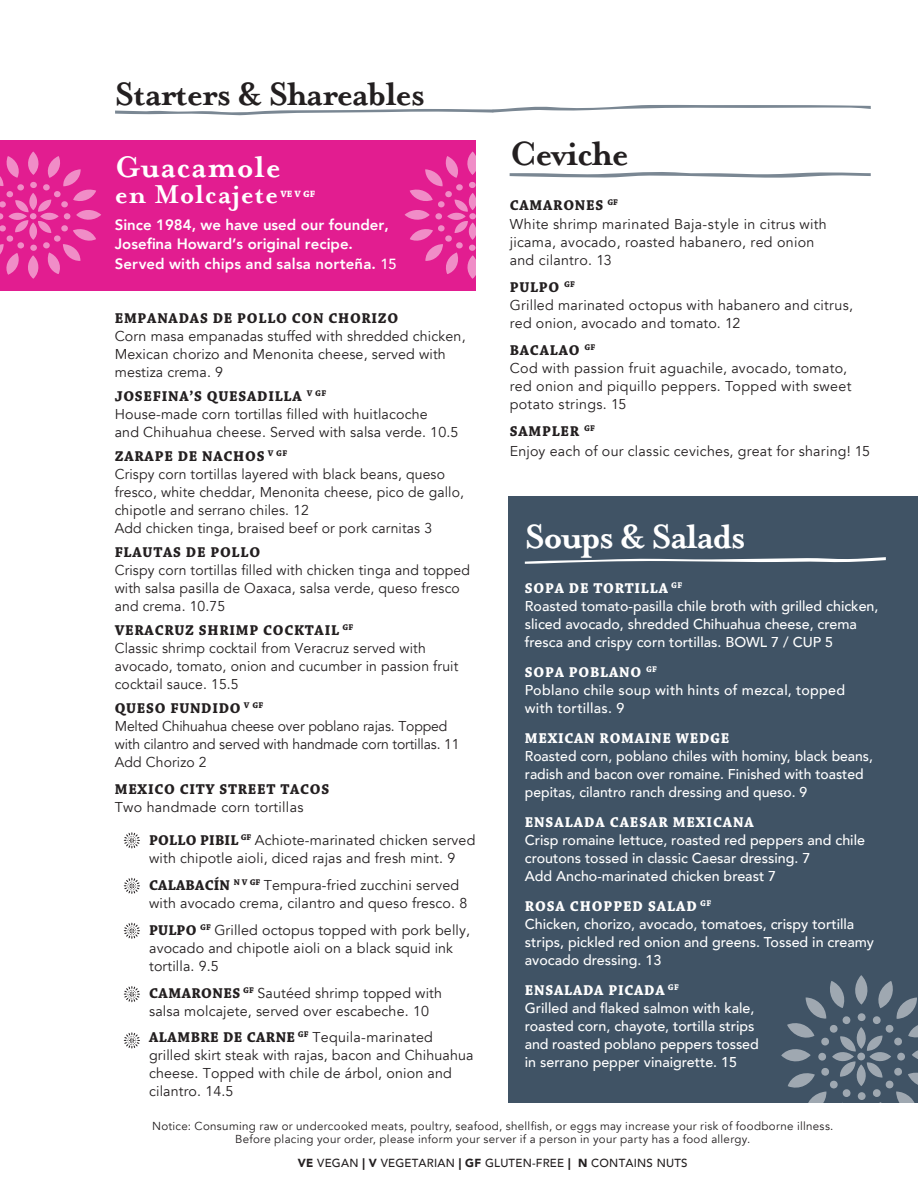
<style>
.page{position:relative;width:918px;height:1188px;background:#fff}
.page>*{position:absolute;margin:0;border:0;box-sizing:border-box;transform-origin:0 0}
.t1{font:700 39px "Mrs Eaves";letter-spacing:-.04em;color:#fff}
.t2{font:700 39px "Mrs Eaves";letter-spacing:-.03em;color:#231f20}
.t3{font:700 37.5px "Mrs Eaves";letter-spacing:-.03em;color:#231f20}
.t4{font:700 34.5px "Mrs Eaves";letter-spacing:.02em;color:#fff}
.t5{font:700 30px "Mrs Eaves";letter-spacing:.02em;color:#fff}
.t6{font:700 15px "Chaparral Pro";letter-spacing:.05em;color:#231f20}
.t7{font:700 15px "Chaparral Pro";letter-spacing:.05em;color:#fff}
.t8{font:800 15px/19.5px "Avenir";color:#fff}
.t9{font:14.25px/18px "Avenir";letter-spacing:.01em;color:#231f20}
.t10{font:500 14.25px/18px "Avenir";color:#fff}
.t11{font:14.25px/18px "Avenir";letter-spacing:-.01em;color:#231f20}
.t12{font:500 14.25px/18px "Avenir";letter-spacing:.02em;color:#fff}
.t13{font:500 11.7px "Avenir";letter-spacing:.02em;color:#231f20}
.t14{font:11.55px/13.5px "Avenir";letter-spacing:.025em;color:#231f20;text-align:center}
.t15{font:700 9.6px "Chaparral Pro";color:#fff}
.s1{font-weight:500;font-size:14.7px}
.s2{font-family:"Chaparral Pro";font-weight:700;font-size:15px}
.s3{font-weight:900}
</style>
<div class="page">
<div style="left:508px;top:496px;width:410px;height:606px;background:#405365"></div>
<svg style="left:781px;top:975px;width:137px;height:128px"></svg>
<svg style="left:510px;top:172px;width:361px;height:6px"></svg>
<div style="left:0;top:140px;width:476px;height:151px;background:#e21d90"></div>
<svg style="left:0;top:151px;width:101px;height:128px"></svg>
<svg style="left:405px;top:151px;width:71px;height:128px"></svg>
<svg style="left:525px;top:557px;width:361px;height:7px"></svg>
<svg style="left:124px;top:832px;width:16px;height:17px"></svg>
<svg style="left:124px;top:878px;width:16px;height:16px"></svg>
<svg style="left:124px;top:923px;width:16px;height:16px"></svg>
<svg style="left:124px;top:986px;width:16px;height:16px"></svg>
<svg style="left:124px;top:1032px;width:16px;height:17px"></svg>
<svg style="left:115px;top:105px;width:756px;height:10px"></svg>
<h2 class="t3" style="left:115px;top:72px;width:312px">Starters &amp; Shareables</h2>
<h1 class="t2" style="left:510px;top:131px;width:120px">Ceviche</h1>
<p class="t6" style="left:510px;top:196px;width:110px">CAMARONES <sup>GF</sup></p>
<p class="t9" style="left:510px;top:216px;width:319px">White shrimp marinated Baja-style in citrus with jicama, avocado, roasted habanero, red onion and cilantro. 13</p>
<p class="t6" style="left:510px;top:279px;width:67px">PULPO <sup>GF</sup></p>
<p class="t9" style="left:510px;top:297px;width:345px">Grilled marinated octopus with habanero and citrus, red onion, avocado and tomato. 12</p>
<p class="t6" style="left:510px;top:342px;width:87px">BACALAO <sup>GF</sup></p>
<p class="t9" style="left:510px;top:360px;width:343px">Cod with passion fruit aguachile, avocado, tomato, red onion and piquillo peppers. Topped with sweet potato strings. 15</p>
<p class="t6" style="left:510px;top:423px;width:87px">SAMPLER <sup>GF</sup></p>
<p class="t9" style="left:510px;top:442px;width:362px">Enjoy each of our classic ceviches, great for sharing! 15</p>
<h3 class="t4" style="left:115px;top:147px;width:167px">Guacamole</h3>
<h3 class="t5" style="left:115px;top:177px;width:165px">en Molcajete</h3>
<p class="t15" style="left:280px;top:189px;width:36px">VE V GF</p>
<p class="t8" style="left:115px;top:215px;width:283px">Since 1984, we have used our founder,<br>Josefina Howard’s original recipe.<br>Served with chips and salsa norteña. <span class="s1">15</span></p>
<p class="t6" style="left:115px;top:309px;width:285px">EMPANADAS DE POLLO CON CHORIZO</p>
<p class="t9" style="left:115px;top:327px;width:352px">Corn masa empanadas stuffed with shredded chicken,<br>Mexican chorizo and Menonita cheese, served with mestiza crema. 9</p>
<p class="t6" style="left:115px;top:387px;width:213px">JOSEFINA’S QUESADILLA <sup>V</sup> <sup>GF</sup></p>
<p class="t9" style="left:115px;top:405px;width:345px">House-made corn tortillas filled with huitlacoche<br>and Chihuahua cheese. Served with salsa verde. 10.5</p>
<p class="t6" style="left:115px;top:447px;width:174px">ZARAPE DE NACHOS <sup>V</sup> <sup>GF</sup></p>
<p class="t9" style="left:115px;top:465px;width:351px">Crispy corn tortillas layered with black beans, queso fresco, white cheddar, Menonita cheese, pico de gallo, chipotle and serrano chiles. 12<br>Add chicken tinga, braised beef or pork carnitas 3</p>
<p class="t6" style="left:115px;top:543px;width:147px">FLAUTAS DE POLLO</p>
<p class="t9" style="left:115px;top:561px;width:357px">Crispy corn tortillas filled with chicken tinga and topped with salsa pasilla de Oaxaca, salsa verde, queso fresco and crema. 10.75</p>
<p class="t6" style="left:115px;top:621px;width:240px">VERACRUZ SHRIMP COCKTAIL <sup>GF</sup></p>
<p class="t9" style="left:115px;top:639px;width:345px">Classic shrimp cocktail from Veracruz served with avocado, tomato, onion and cucumber in passion fruit cocktail sauce. 15.5</p>
<p class="t6" style="left:115px;top:699px;width:150px">QUESO FUNDIDO <sup>V</sup> <sup>GF</sup></p>
<p class="t11" style="left:115px;top:717px;width:346px">Melted Chihuahua cheese over poblano rajas. Topped with cilantro and served with handmade corn tortillas. 11<br>Add Chorizo 2</p>
<p class="t6" style="left:115px;top:780px;width:216px">MEXICO CITY STREET TACOS</p>
<p class="t9" style="left:115px;top:798px;width:190px">Two handmade corn tortillas</p>
<h1 class="t1" style="left:525px;top:514px;width:223px">Soups &amp; Salads</h1>
<p class="t7" style="left:525px;top:579px;width:159px">SOPA DE TORTILLA <sup>GF</sup></p>
<p class="t10" style="left:525px;top:596px;width:355px">Roasted tomato-pasilla chile broth with grilled chicken, sliced avocado, shredded Chihuahua cheese, crema fresca and crispy corn tortillas. BOWL 7 / CUP 5</p>
<p class="t7" style="left:525px;top:663px;width:134px">SOPA POBLANO <sup>GF</sup></p>
<p class="t12" style="left:525px;top:680px;width:322px">Poblano chile soup with hints of mezcal, topped with tortillas. 9</p>
<p class="t7" style="left:525px;top:729px;width:206px">MEXICAN ROMAINE WEDGE</p>
<p class="t10" style="left:525px;top:746px;width:350px">Roasted corn, poblano chiles with hominy, black beans, radish and bacon over romaine. Finished with toasted pepitas, cilantro ranch dressing and queso. 9</p>
<p class="t7" style="left:525px;top:813px;width:231px">ENSALADA CAESAR MEXICANA</p>
<p class="t10" style="left:525px;top:830px;width:342px">Crisp romaine lettuce, roasted red peppers and chile croutons tossed in classic Caesar dressing. 7<br>Add Ancho-marinated chicken breast 7</p>
<p class="t7" style="left:525px;top:897px;width:188px">ROSA CHOPPED SALAD <sup>GF</sup></p>
<p class="t10" style="left:525px;top:914px;width:351px">Chicken, chorizo, avocado, tomatoes, crispy tortilla strips, pickled red onion and greens. Tossed in creamy avocado dressing. 13</p>
<p class="t7" style="left:525px;top:981px;width:156px">ENSALADA PICADA <sup>GF</sup></p>
<p class="t10" style="left:525px;top:998px;width:235px">Grilled and flaked salmon with kale, roasted corn, chayote, tortilla strips and roasted poblano peppers tossed in serrano pepper vinaigrette. 15</p>
<p class="t9" style="left:149px;top:832px;width:328px"><span class="s2">POLLO PIBIL</span> <sup>GF</sup> Achiote-marinated chicken served with chipotle aioli, diced rajas and fresh mint. 9</p>
<p class="t9" style="left:149px;top:877px;width:320px"><span class="s2">CALABACÍN</span> <sup>N</sup> <sup>V</sup> <sup>GF</sup> Tempura-fried zucchini served with avocado crema, cilantro and queso fresco. 8</p>
<p class="t9" style="left:149px;top:922px;width:322px"><span class="s2">PULPO</span> <sup>GF</sup> Grilled octopus topped with pork belly, avocado and chipotle aioli on a black squid ink tortilla. 9.5</p>
<p class="t9" style="left:149px;top:985px;width:294px"><span class="s2">CAMARONES</span> <sup>GF</sup> Sautéed shrimp topped with salsa molcajete, served over escabeche. 10</p>
<p class="t9" style="left:149px;top:1028px;width:326px"><span class="s2">ALAMBRE DE CARNE</span> <sup>GF</sup> Tequila-marinated grilled skirt steak with rajas, bacon and Chihuahua cheese. Topped with chile de árbol, onion and cilantro. 14.5</p>
<p class="t14" style="left:152px;top:1119px;width:683px">Notice: Consuming raw or undercooked meats, poultry, seafood, shellfish, or eggs may increase your risk of foodborne illness.<br>Before placing your order, please inform your server if a person in your party has a food allergy.</p>
<p class="t13" style="left:298px;top:1153px;width:391px"><span class="s3">VE</span> VEGAN <span class="s3">| V</span> VEGETARIAN <span class="s3">| GF</span> GLUTEN-FREE <span class="s3">| N</span> CONTAINS NUTS</p>
</div>
